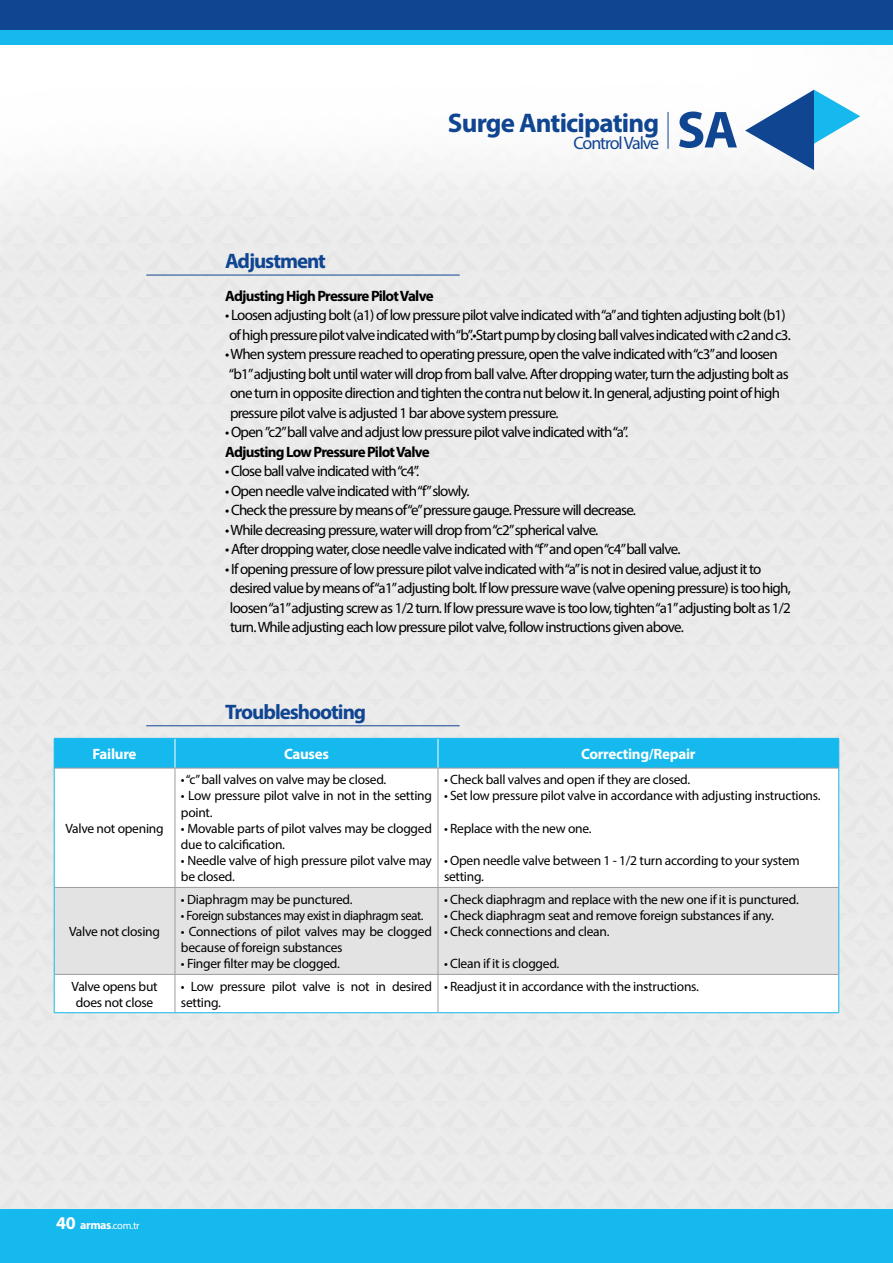
<style>
.page{position:relative;width:893px;height:1263px;background:#fff}
.page>*{position:absolute;margin:0;border:0;box-sizing:border-box;transform-origin:0 0}
.t1{font:700 27px "Myriad Pro";letter-spacing:-.03em;color:#104592}
.t2{font:700 21px "Myriad Pro";letter-spacing:-.05em;color:#104592}
.t3{font:18px "Myriad Pro";letter-spacing:-.06em;color:#104592}
.t4{font:15px/19.5px "Myriad Pro";letter-spacing:-.05em;color:#000}
.t5{font:700 15px "Myriad Pro";letter-spacing:-.05em;color:#000}
.t6{font:700 15px "Myriad Pro";letter-spacing:-.02em;color:#fff}
.t7{font:13.5px/16.2px "Myriad Pro";letter-spacing:-.02em;color:#000}
.t8{font:13.5px "Myriad Pro";letter-spacing:-.02em;color:#000;scale:.94 1}
.t9{font:10.5px "Myriad Pro";color:#fff}
.s1{font-size:52.5px}
.s2{font-weight:700;font-size:18px}
.s3{font-weight:700;font-size:12px}
</style>
<div class="page">
<div style="left:0;top:0;width:893px;height:30px;background:#104592"></div>
<div style="left:0;top:30px;width:893px;height:15px;background:#15b9ed"></div>
<div style="left:0;top:1209px;width:893px;height:54px;background:#15b9ed"></div>
<svg style="left:745px;top:90px;width:115px;height:80px"></svg>
<hr style="left:668px;top:112px;width:1px;height:37px;background:#104592">
<hr style="left:146px;top:275px;width:314px;height:1px;background:#104592">
<div style="left:55px;top:739px;width:783px;height:29px;background:#15b9ed"></div>
<div style="left:55px;top:888px;width:783px;height:86px;background:#e3e3e3"></div>
<hr style="left:175px;top:738px;width:1px;height:30px;background:#fff">
<hr style="left:438px;top:738px;width:1px;height:30px;background:#fff">
<hr style="left:54px;top:768px;width:1px;height:119px;background:#15b9ed">
<hr style="left:838px;top:768px;width:1px;height:119px;background:#15b9ed">
<hr style="left:54px;top:887px;width:1px;height:87px;background:#15b9ed">
<hr style="left:838px;top:887px;width:1px;height:87px;background:#15b9ed">
<hr style="left:54px;top:974px;width:1px;height:38px;background:#15b9ed">
<hr style="left:838px;top:974px;width:1px;height:38px;background:#15b9ed">
<hr style="left:54px;top:1012px;width:121px;height:1px;background:#15b9ed">
<hr style="left:175px;top:1012px;width:263px;height:1px;background:#15b9ed">
<hr style="left:438px;top:1012px;width:401px;height:1px;background:#15b9ed">
<hr style="left:175px;top:768px;width:1px;height:119px;background:#9d9d9c">
<hr style="left:438px;top:768px;width:1px;height:119px;background:#9d9d9c">
<hr style="left:54px;top:887px;width:121px;height:1px;background:#9d9d9c">
<hr style="left:175px;top:887px;width:263px;height:1px;background:#9d9d9c">
<hr style="left:175px;top:888px;width:1px;height:86px;background:#9d9d9c">
<hr style="left:438px;top:887px;width:401px;height:1px;background:#9d9d9c">
<hr style="left:438px;top:888px;width:1px;height:86px;background:#9d9d9c">
<hr style="left:54px;top:974px;width:121px;height:1px;background:#9d9d9c">
<hr style="left:175px;top:974px;width:263px;height:1px;background:#9d9d9c">
<hr style="left:175px;top:974px;width:1px;height:38px;background:#9d9d9c">
<hr style="left:438px;top:974px;width:401px;height:1px;background:#9d9d9c">
<hr style="left:438px;top:974px;width:1px;height:38px;background:#9d9d9c">
<hr style="left:54px;top:738px;width:121px;height:1px;background:#15b9ed">
<hr style="left:54px;top:738px;width:1px;height:30px;background:#15b9ed">
<hr style="left:175px;top:738px;width:263px;height:1px;background:#15b9ed">
<hr style="left:438px;top:738px;width:401px;height:1px;background:#15b9ed">
<hr style="left:54px;top:768px;width:121px;height:1px;background:#9d9d9c">
<hr style="left:175px;top:768px;width:263px;height:1px;background:#9d9d9c">
<hr style="left:438px;top:768px;width:401px;height:1px;background:#9d9d9c">
<hr style="left:838px;top:738px;width:1px;height:30px;background:#15b9ed">
<hr style="left:146px;top:725px;width:314px;height:1px;background:#104592">
<h1 class="t1" style="left:448px;top:105px;width:292px">Surge Anticipating <span class="s1">SA</span></h1>
<p class="t3" style="left:573px;top:132px;width:87px">Control Valve</p>
<h2 class="t2" style="left:225px;top:247px;width:102px">Adjustment</h2>
<p class="t5" style="left:225px;top:286px;width:210px">Adjusting High Pressure Pilot Valve</p>
<p class="t4" style="left:225px;top:305px;width:567px">• Loosen adjusting bolt (a1) of low pressure pilot valve indicated with “a”and tighten adjusting bolt (b1) of high pressure pilot valve indicated with “b”.•Start pump by closing ball valves indicated with c2 and c3.</p>
<p class="t4" style="left:225px;top:344px;width:565px">• When system pressure reached to operating pressure, open the valve indicated with “c3”and loosen “b1”adjusting bolt until water will drop from ball valve. After dropping water, turn the adjusting bolt as one turn in opposite direction and tighten the contra nut below it. In general, adjusting point of high pressure pilot valve is adjusted 1 bar above system pressure.</p>
<p class="t4" style="left:225px;top:422px;width:404px">• Open ”c2”ball valve and adjust low pressure pilot valve indicated with “a”.</p>
<p class="t5" style="left:225px;top:442px;width:206px">Adjusting Low Pressure Pilot Valve</p>
<p class="t4" style="left:225px;top:461px;width:196px">• Close ball valve indicated with “c4”.</p>
<p class="t4" style="left:225px;top:481px;width:246px">• Open needle valve indicated with “f”slowly.</p>
<p class="t4" style="left:225px;top:500px;width:412px">• Check the pressure by means of “e”pressure gauge. Pressure will decrease.</p>
<p class="t4" style="left:225px;top:520px;width:375px">• While decreasing pressure, water will drop from “c2”spherical valve.</p>
<p class="t4" style="left:225px;top:539px;width:457px">• After dropping water, close needle valve indicated with “f”and open “c4”ball valve.</p>
<p class="t4" style="left:230px;top:559px;width:562px;text-indent:-5px">• If opening pressure of low pressure pilot valve indicated with “a”is not in desired value, adjust it to desired value by means of “a1”adjusting bolt. If low pressure wave (valve opening pressure) is too high, loosen “a1”adjusting screw as 1/2 turn. If low pressure wave is too low, tighten “a1”adjusting bolt as 1/2 turn. While adjusting each low pressure pilot valve, follow instructions given above.</p>
<h2 class="t2" style="left:225px;top:698px;width:143px">Troubleshooting</h2>
<p class="t6" style="left:93px;top:744px;width:45px">Failure</p>
<p class="t6" style="left:284px;top:744px;width:46px">Causes</p>
<p class="t6" style="left:581px;top:744px;width:116px">Correcting/Repair</p>
<p class="t7" style="left:65px;top:820px;width:100px">Valve not opening</p>
<p class="t7" style="left:69px;top:923px;width:92px">Valve not closing</p>
<p class="t7" style="left:181px;top:771px;width:207px">• “c” ball valves on valve may be closed.</p>
<p class="t7" style="left:181px;top:788px;width:253px">• Low pressure pilot valve in not in the setting point.</p>
<p class="t7" style="left:181px;top:820px;width:252px">• Movable parts of pilot valves may be clogged due to calcification.</p>
<p class="t7" style="left:181px;top:852px;width:252px">• Needle valve of high pressure pilot valve may be closed.</p>
<p class="t7" style="left:181px;top:891px;width:173px">• Diaphragm may be punctured.</p>
<p class="t8" style="left:181px;top:907px;width:259px">• Foreign substances may exist in diaphragm seat.</p>
<p class="t7" style="left:181px;top:923px;width:252px">• Connections of pilot valves may be clogged because of foreign substances</p>
<p class="t7" style="left:181px;top:955px;width:160px">• Finger filter may be clogged.</p>
<p class="t7" style="left:444px;top:771px;width:248px">• Check ball valves and open if they are closed.</p>
<p class="t7" style="left:444px;top:788px;width:378px">• Set low pressure pilot valve in accordance with adjusting instructions.</p>
<p class="t7" style="left:444px;top:820px;width:149px">• Replace with the new one.</p>
<p class="t7" style="left:444px;top:852px;width:357px">• Open needle valve between 1 - 1/2 turn according to your system setting.</p>
<p class="t7" style="left:444px;top:891px;width:356px">• Check diaphragm and replace with the new one if it is punctured.</p>
<p class="t7" style="left:444px;top:907px;width:331px">• Check diaphragm seat and remove foreign substances if any.</p>
<p class="t7" style="left:444px;top:923px;width:167px">• Check connections and clean.</p>
<p class="t7" style="left:444px;top:955px;width:117px">• Clean if it is clogged.</p>
<p class="t7" style="left:72px;top:978px;width:88px;text-align:center">Valve opens but does not close</p>
<p class="t7" style="left:181px;top:978px;width:253px">• Low pressure pilot valve is not in desired setting.</p>
<p class="t7" style="left:444px;top:978px;width:256px">• Readjust it in accordance with the instructions.</p>
<p class="t9" style="left:56px;top:1219px;width:85px"><span class="s2">40</span> <span class="s3">armas</span>.com.tr</p>
</div>
